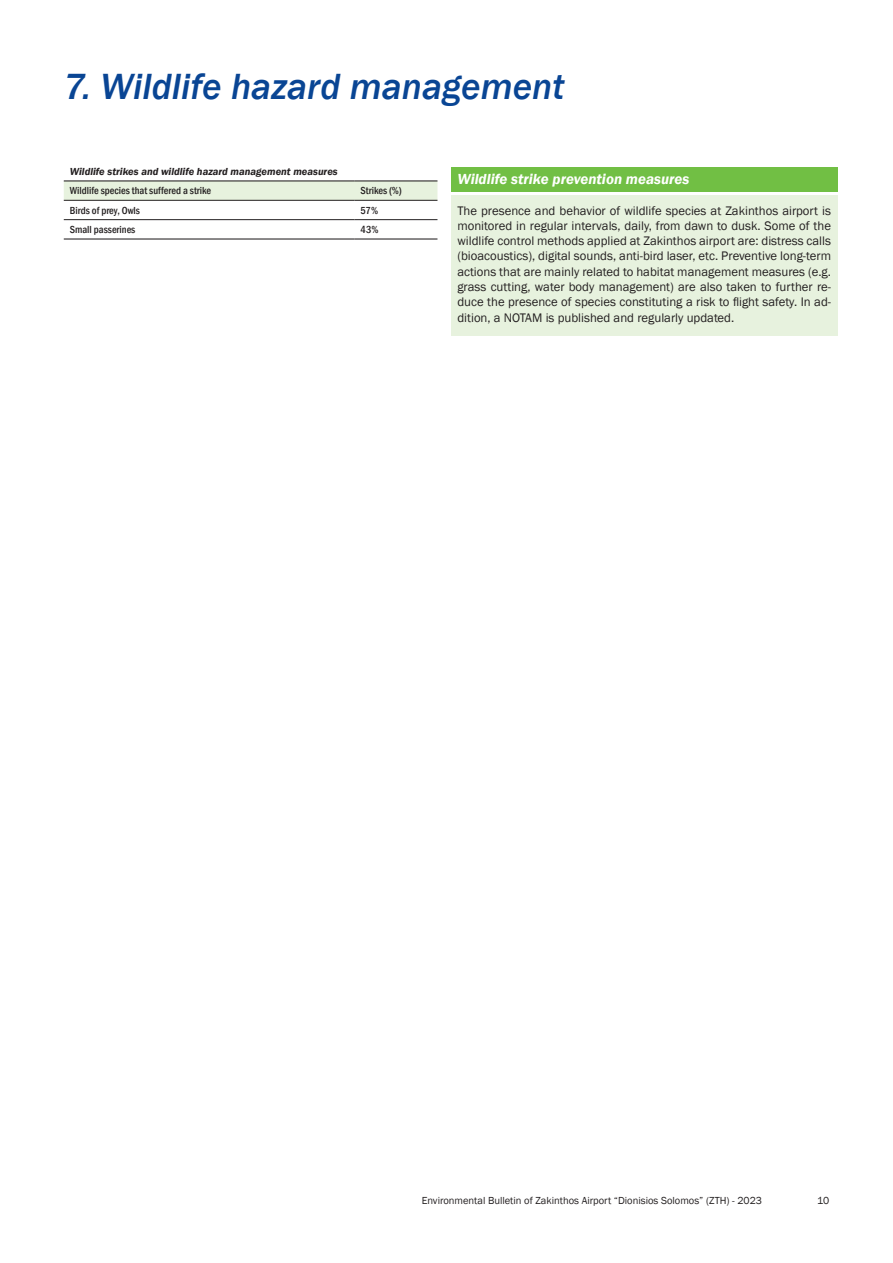
<style>
.page{position:relative;width:893px;height:1263px;background:#fff}
.page>*{position:absolute;margin:0;border:0;box-sizing:border-box;transform-origin:0 0}
.t1{font:italic 500 37.5px "Franklin Gothic";color:#094594}
.t2{font:italic 600 15px "Franklin Gothic";color:#fff}
.t3{font:12.75px/15.3px "Franklin Gothic";color:#231f20;text-align:justify}
.t4{font:500 condensed 10.5px "Franklin Gothic";color:#231f20}
.t5{font:10.5px "Franklin Gothic";color:#231f20}
.t6{font:italic 600 10.5px "Franklin Gothic";color:#231f20}
</style>
<div class="page">
<svg style="left:64px;top:181px;width:373px;height:19px;background:#e0ead7"></svg>
<hr style="left:64px;top:200px;width:291px;height:1px;background:#231f20">
<hr style="left:355px;top:200px;width:82px;height:1px;background:#231f20">
<hr style="left:64px;top:219px;width:291px;height:1px;background:#231f20">
<hr style="left:355px;top:219px;width:82px;height:1px;background:#231f20">
<hr style="left:64px;top:180px;width:291px;height:1px;background:#231f20">
<hr style="left:355px;top:180px;width:82px;height:1px;background:#231f20">
<hr style="left:64px;top:238px;width:291px;height:2px;background:#231f20">
<hr style="left:355px;top:238px;width:82px;height:2px;background:#231f20">
<div style="left:451px;top:167px;width:387px;height:24px;background:#71bf44"></div>
<div style="left:451px;top:196px;width:387px;height:140px;background:#e7f2de"></div>
<p class="t1" style="left:64px;top:63px;width:502px">7. Wildlife hazard management</p>
<p class="t6" style="left:70px;top:165px;width:269px">Wildlife strikes and wildlife hazard management measures</p>
<p class="t4" style="left:70px;top:184px;width:143px">Wildlife species that suffered a strike</p>
<p class="t4" style="left:361px;top:184px;width:43px">Strikes (%)</p>
<p class="t4" style="left:70px;top:203px;width:72px">Birds of prey, Owls</p>
<p class="t4" style="left:361px;top:203px;width:19px">57%</p>
<p class="t4" style="left:70px;top:223px;width:67px">Small passerines</p>
<p class="t4" style="left:361px;top:223px;width:19px">43%</p>
<p class="t2" style="left:457px;top:169px;width:233px">Wildlife strike prevention measures</p>
<p class="t3" style="left:457px;top:203px;width:375px">The presence and behavior of wildlife species at Zakinthos airport is monitored in regular intervals, daily, from dawn to dusk. Some of the wildlife control methods applied at Zakinthos airport are: distress calls (bioacoustics), digital sounds, anti-bird laser, etc. Preventive long-term actions that are mainly related to habitat management measures (e.g. grass cutting, water body management) are also taken to further re&shy;duce the presence of species constituting a risk to flight safety. In ad&shy;dition, a NOTAM is published and regularly updated.</p>
<p class="t5" style="left:422px;top:1194px;width:342px">Environmental Bulletin of Zakinthos Airport “Dionisios Solomos” (ZTH) - 2023</p>
<p class="t5" style="left:817px;top:1194px;width:13px">10</p>
</div>
